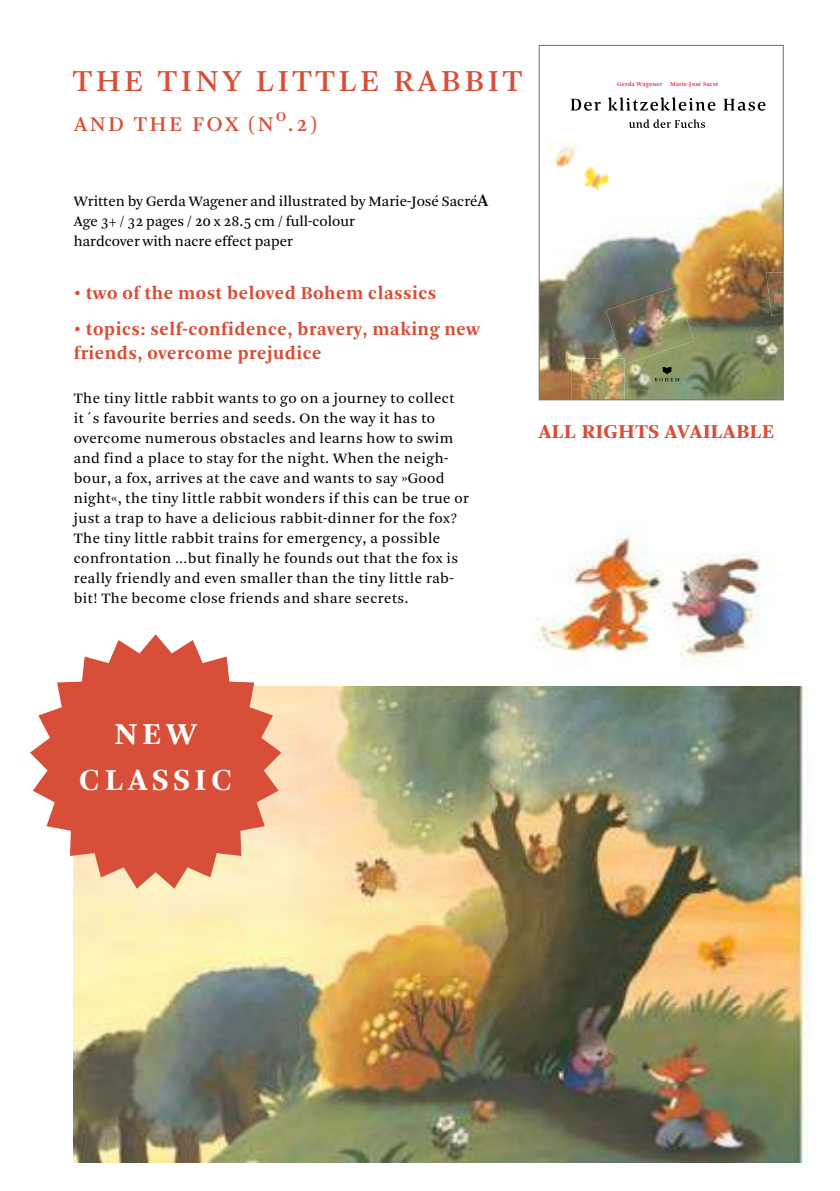
<style>
.page{position:relative;width:840px;height:1191px;background:#fff}
.page>*{position:absolute;margin:0;border:0;box-sizing:border-box;transform-origin:0 0}
.t1{font:32px "Arnhem";letter-spacing:.11em;color:#d74f38}
.t2{font:700 32px/46.2px "Arnhem";letter-spacing:.15em;color:#fff;text-align:center}
.t3{font:22px "Arnhem";letter-spacing:.11em;color:#d74f38}
.t4{font:900 20.6px "Arnhem";letter-spacing:.03em;color:#d74f38}
.t5{font:700 19px/24px "Arnhem";letter-spacing:.03em;color:#d74f38}
.t6{font:15px/20px "Arnhem Blond";letter-spacing:.03em;color:#000}
.t7{font:15px/20px "Arnhem Blond";color:#000}
.t8{font:700 14px "Arnhem";color:#d74f38}
.t9{font:700 6.4px "Arnhem";letter-spacing:.025em;color:#e83a54}
.s1{font-family:"Arnhem";font-size:18px}
</style>
<div class="page">
<img style="left:74px;top:686px;width:736px;height:476px">
<img style="left:535px;top:536px;width:239px;height:127px">
<svg style="left:30px;top:634px;width:251px;height:254px;fill:#d74f38"></svg>
<img style="left:540px;top:183px;width:241px;height:215px">
<img style="left:565px;top:351px;width:13px;height:17px">
<img style="left:605px;top:287px;width:88px;height:77px">
<img style="left:547px;top:141px;width:68px;height:52px">
<img style="left:765px;top:272px;width:16px;height:44px">
<img style="left:571px;top:358px;width:53px;height:40px">
<svg style="left:571px;top:358px;width:8px;height:10px"></svg>
<svg style="left:621px;top:358px;width:3px;height:6px"></svg>
<svg style="left:654px;top:367px;width:25px;height:14px"></svg>
<svg style="left:570px;top:97px;width:195px;height:14px"></svg>
<svg style="left:629px;top:119px;width:75px;height:9px"></svg>
<div style="left:538px;top:45px;width:245px;height:355px;border:1px solid #6d6d6c"></div>
<h1 class="t1" style="left:73px;top:63px;width:450px">THE TINY LITTLE RABBIT</h1>
<h2 class="t3" style="left:74px;top:112px;width:201px">AND THE FOX (N</h2>
<p class="t8" style="left:276px;top:108px;width:12px">O</p>
<h2 class="t3" style="left:288px;top:112px;width:31px">.2)</h2>
<p class="t9" style="left:617px;top:80px;width:103px">Gerda Wagener Marie-José Sacré</p>
<p class="t7" style="left:74px;top:192px;width:416px">Written by Gerda Wagener and illustrated by Marie-José Sacré<span class="s1">A<br></span>Age 3+ / 32 pages / 20 x 28.5 cm / full-colour<br>hardcover with nacre effect paper</p>
<p class="t5" style="left:74px;top:281px;width:364px">• two of the most beloved Bohem classics</p>
<p class="t5" style="left:74px;top:317px;width:407px">• topics: self-confidence, bravery, making new friends, overcome prejudice</p>
<p class="t6" style="left:74px;top:389px;width:396px">The tiny little rabbit wants to go on a journey to collect it´s favourite berries and seeds. On the way it has to overcome numerous obstacles and learns how to swim and find a place to stay for the night. When the neigh&shy;bour, a fox, arrives at the cave and wants to say »Good night«, the tiny little rabbit wonders if this can be true or just a trap to have a delicious rabbit-dinner for the fox?<br>The tiny little rabbit trains for emergency, a possible confrontation …but finally he founds out that the fox is really friendly and even smaller than the tiny little rab&shy;bit! The become close friends and share secrets.</p>
<h3 class="t4" style="left:538px;top:420px;width:237px">ALL RIGHTS AVAILABLE</h3>
<h1 class="t2" style="left:79px;top:711px;width:155px">NEW<br>CLASSIC</h1>
</div>
